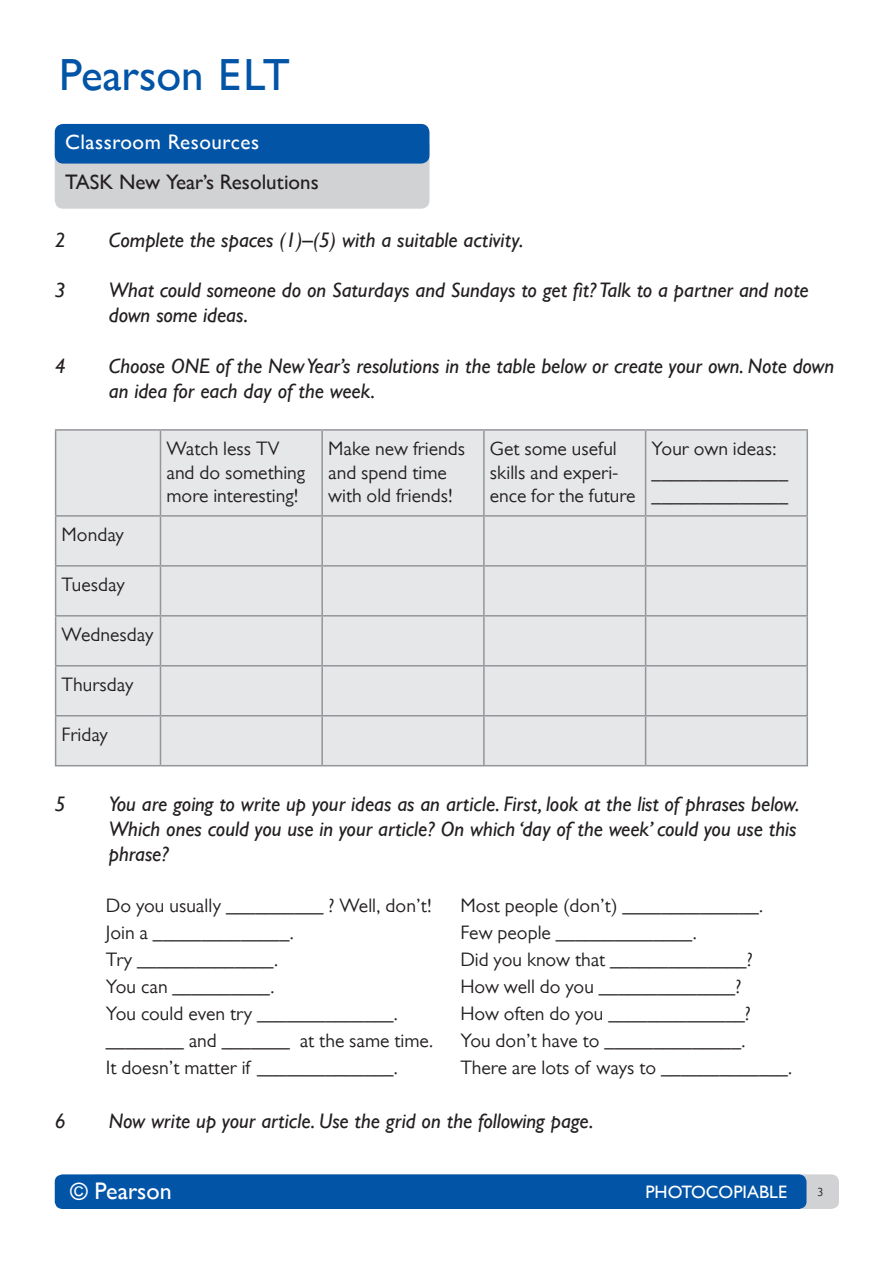
<style>
.page{position:relative;width:893px;height:1263px;background:#fff}
.page>*{position:absolute;margin:0;border:0;box-sizing:border-box;transform-origin:0 0}
.t1{font:700 45px "Gill Sans MT Pro";color:#0154a6}
.t2{font:700 24px "Gill Sans MT Pro";color:#fff}
.Question_rubric{font:italic 700 21px/25.2px "Gill Sans MT Pro";color:#231f20}
.t3{font:700 21px "Gill Sans MT Pro";color:#231f20}
.t4{font:700 21px "Gill Sans MT Pro";letter-spacing:.025em;color:#fff}
.Two_Column_questions{font:19.5px "Gill Sans MT Pro";color:#231f20}
.Table_text{font:19.5px/23.4px "Gill Sans MT Pro";color:#231f20}
.t5{font:700 18px "Gill Sans MT Pro";color:#fff}
.t6{font:12px "Gill Sans MT Pro";color:#231f20}
</style>
<div class="page">
<div style="left:87px;top:1174px;width:752px;height:35px;background:#d1d2d4;border-radius:8px"></div>
<div style="left:55px;top:1174px;width:751px;height:35px;background:#0154a6;border-radius:8px"></div>
<div style="left:55px;top:136px;width:374px;height:73px;background:#d1d2d4;border-radius:8px"></div>
<div style="left:55px;top:124px;width:374px;height:40px;background:#0154a6;border-radius:9px"></div>
<div style="left:56px;top:431px;width:750px;height:334px;background:#e6e7e9"></div>
<hr style="left:55px;top:429px;width:105px;height:2px;background:#939598">
<hr style="left:55px;top:431px;width:1px;height:84px;background:#939598">
<hr style="left:160px;top:429px;width:162px;height:2px;background:#939598">
<hr style="left:160px;top:431px;width:1px;height:84px;background:#939598">
<hr style="left:322px;top:429px;width:162px;height:2px;background:#939598">
<hr style="left:321px;top:431px;width:2px;height:84px;background:#939598">
<hr style="left:484px;top:429px;width:162px;height:2px;background:#939598">
<hr style="left:483px;top:431px;width:2px;height:84px;background:#939598">
<hr style="left:646px;top:429px;width:162px;height:2px;background:#939598">
<hr style="left:645px;top:431px;width:1px;height:84px;background:#939598">
<hr style="left:806px;top:431px;width:2px;height:84px;background:#939598">
<hr style="left:55px;top:515px;width:105px;height:2px;background:#939598">
<hr style="left:55px;top:517px;width:1px;height:48px;background:#939598">
<hr style="left:160px;top:515px;width:162px;height:2px;background:#939598">
<hr style="left:160px;top:517px;width:1px;height:48px;background:#939598">
<hr style="left:322px;top:515px;width:162px;height:2px;background:#939598">
<hr style="left:321px;top:517px;width:2px;height:48px;background:#939598">
<hr style="left:484px;top:515px;width:162px;height:2px;background:#939598">
<hr style="left:483px;top:517px;width:2px;height:48px;background:#939598">
<hr style="left:646px;top:515px;width:162px;height:2px;background:#939598">
<hr style="left:645px;top:517px;width:1px;height:48px;background:#939598">
<hr style="left:806px;top:517px;width:2px;height:48px;background:#939598">
<hr style="left:55px;top:565px;width:105px;height:2px;background:#939598">
<hr style="left:55px;top:567px;width:1px;height:48px;background:#939598">
<hr style="left:160px;top:565px;width:162px;height:2px;background:#939598">
<hr style="left:160px;top:567px;width:1px;height:48px;background:#939598">
<hr style="left:322px;top:565px;width:162px;height:2px;background:#939598">
<hr style="left:321px;top:567px;width:2px;height:48px;background:#939598">
<hr style="left:484px;top:565px;width:162px;height:2px;background:#939598">
<hr style="left:483px;top:567px;width:2px;height:48px;background:#939598">
<hr style="left:646px;top:565px;width:162px;height:2px;background:#939598">
<hr style="left:645px;top:567px;width:1px;height:48px;background:#939598">
<hr style="left:806px;top:567px;width:2px;height:48px;background:#939598">
<hr style="left:55px;top:615px;width:105px;height:1px;background:#939598">
<hr style="left:55px;top:616px;width:1px;height:49px;background:#939598">
<hr style="left:160px;top:615px;width:162px;height:1px;background:#939598">
<hr style="left:160px;top:616px;width:1px;height:49px;background:#939598">
<hr style="left:322px;top:615px;width:162px;height:1px;background:#939598">
<hr style="left:321px;top:616px;width:2px;height:49px;background:#939598">
<hr style="left:484px;top:615px;width:162px;height:1px;background:#939598">
<hr style="left:483px;top:616px;width:2px;height:49px;background:#939598">
<hr style="left:646px;top:615px;width:162px;height:1px;background:#939598">
<hr style="left:645px;top:616px;width:1px;height:49px;background:#939598">
<hr style="left:806px;top:616px;width:2px;height:49px;background:#939598">
<hr style="left:55px;top:665px;width:105px;height:1px;background:#939598">
<hr style="left:55px;top:666px;width:1px;height:49px;background:#939598">
<hr style="left:160px;top:665px;width:162px;height:1px;background:#939598">
<hr style="left:160px;top:666px;width:1px;height:49px;background:#939598">
<hr style="left:322px;top:665px;width:162px;height:1px;background:#939598">
<hr style="left:321px;top:666px;width:2px;height:49px;background:#939598">
<hr style="left:484px;top:665px;width:162px;height:1px;background:#939598">
<hr style="left:483px;top:666px;width:2px;height:49px;background:#939598">
<hr style="left:646px;top:665px;width:162px;height:1px;background:#939598">
<hr style="left:645px;top:666px;width:1px;height:49px;background:#939598">
<hr style="left:806px;top:666px;width:2px;height:49px;background:#939598">
<hr style="left:55px;top:715px;width:105px;height:1px;background:#939598">
<hr style="left:55px;top:716px;width:1px;height:49px;background:#939598">
<hr style="left:160px;top:715px;width:162px;height:1px;background:#939598">
<hr style="left:160px;top:716px;width:1px;height:49px;background:#939598">
<hr style="left:322px;top:715px;width:162px;height:1px;background:#939598">
<hr style="left:321px;top:716px;width:2px;height:49px;background:#939598">
<hr style="left:484px;top:715px;width:162px;height:1px;background:#939598">
<hr style="left:483px;top:716px;width:2px;height:49px;background:#939598">
<hr style="left:646px;top:715px;width:162px;height:1px;background:#939598">
<hr style="left:645px;top:716px;width:1px;height:49px;background:#939598">
<hr style="left:806px;top:716px;width:2px;height:49px;background:#939598">
<hr style="left:55px;top:765px;width:105px;height:1px;background:#939598">
<hr style="left:160px;top:765px;width:162px;height:1px;background:#939598">
<hr style="left:322px;top:765px;width:162px;height:1px;background:#939598">
<hr style="left:484px;top:765px;width:162px;height:1px;background:#939598">
<hr style="left:646px;top:765px;width:162px;height:1px;background:#939598">
<h1 class="t1" style="left:59px;top:48px;width:232px">Pearson ELT</h1>
<p class="t4" style="left:65px;top:129px;width:195px">Classroom Resources</p>
<p class="t3" style="left:65px;top:169px;width:255px">TASK New Year’s Resolutions</p>
<p class="Question_rubric" style="left:55px;top:227px;width:12px">2</p>
<p class="Question_rubric" style="left:109px;top:227px;width:416px">Complete the spaces (1)–(5) with a suitable activity.</p>
<p class="Question_rubric" style="left:55px;top:277px;width:12px">3</p>
<p class="Question_rubric" style="left:109px;top:277px;width:701px">What could someone do on Saturdays and Sundays to get fit? Talk to a partner and note down some ideas.</p>
<p class="Question_rubric" style="left:55px;top:353px;width:12px">4</p>
<p class="Question_rubric" style="left:109px;top:353px;width:727px">Choose ONE of the New Year’s resolutions in the table below or create your own. Note down an idea for each day of the week.</p>
<p class="Table_text" style="left:166px;top:437px;width:140px">Watch less TV and do something more interesting!</p>
<p class="Table_text" style="left:328px;top:437px;width:138px">Make new friends and spend time with old friends!</p>
<p class="Table_text" style="left:490px;top:437px;width:147px">Get some useful skills and experi&shy;ence for the future</p>
<p class="Table_text" style="left:652px;top:437px;width:127px">Your own ideas:</p>
<p class="Table_text" style="left:652px;top:460px;width:138px">______________</p>
<p class="Table_text" style="left:652px;top:484px;width:138px">______________</p>
<p class="Table_text" style="left:62px;top:523px;width:64px">Monday</p>
<p class="Table_text" style="left:62px;top:573px;width:65px">Tuesday</p>
<p class="Table_text" style="left:62px;top:623px;width:93px">Wednesday</p>
<p class="Table_text" style="left:62px;top:673px;width:73px">Thursday</p>
<p class="Table_text" style="left:62px;top:723px;width:48px">Friday</p>
<p class="Question_rubric" style="left:55px;top:791px;width:12px">5</p>
<p class="Question_rubric" style="left:109px;top:791px;width:692px">You are going to write up your ideas as an article. First, look at the list of phrases below.<br>Which ones could you use in your article? On which ‘day of the week’ could you use this phrase?</p>
<p class="Two_Column_questions" style="left:106px;top:894px;width:327px">Do you usually __________ ? Well, don’t!</p>
<p class="Two_Column_questions" style="left:106px;top:921px;width:190px">Join a ______________.</p>
<p class="Two_Column_questions" style="left:106px;top:948px;width:174px">Try ______________.</p>
<p class="Two_Column_questions" style="left:106px;top:975px;width:170px">You can __________.</p>
<p class="Two_Column_questions" style="left:106px;top:1002px;width:294px">You could even try ______________.</p>
<p class="Two_Column_questions" style="left:106px;top:1029px;width:329px">________ and _______ at the same time.</p>
<p class="Two_Column_questions" style="left:106px;top:1056px;width:294px">It doesn’t matter if ______________.</p>
<p class="Two_Column_questions" style="left:460px;top:894px;width:305px">Most people (don’t) ______________.</p>
<p class="Two_Column_questions" style="left:460px;top:921px;width:238px">Few people ______________.</p>
<p class="Two_Column_questions" style="left:460px;top:948px;width:294px">Did you know that ______________?</p>
<p class="Two_Column_questions" style="left:460px;top:975px;width:283px">How well do you ______________?</p>
<p class="Two_Column_questions" style="left:460px;top:1002px;width:292px">How often do you ______________?</p>
<p class="Two_Column_questions" style="left:460px;top:1029px;width:287px">You don’t have to ______________.</p>
<p class="Two_Column_questions" style="left:460px;top:1056px;width:334px">There are lots of ways to _____________.</p>
<p class="Question_rubric" style="left:55px;top:1108px;width:12px">6</p>
<p class="Question_rubric" style="left:109px;top:1108px;width:486px">Now write up your article. Use the grid on the following page.</p>
<p class="t2" style="left:70px;top:1177px;width:103px">© Pearson</p>
<p class="t5" style="left:645px;top:1182px;width:144px">PHOTOCOPIABLE</p>
<p class="t6" style="left:817px;top:1185px;width:7px">3</p>
</div>
